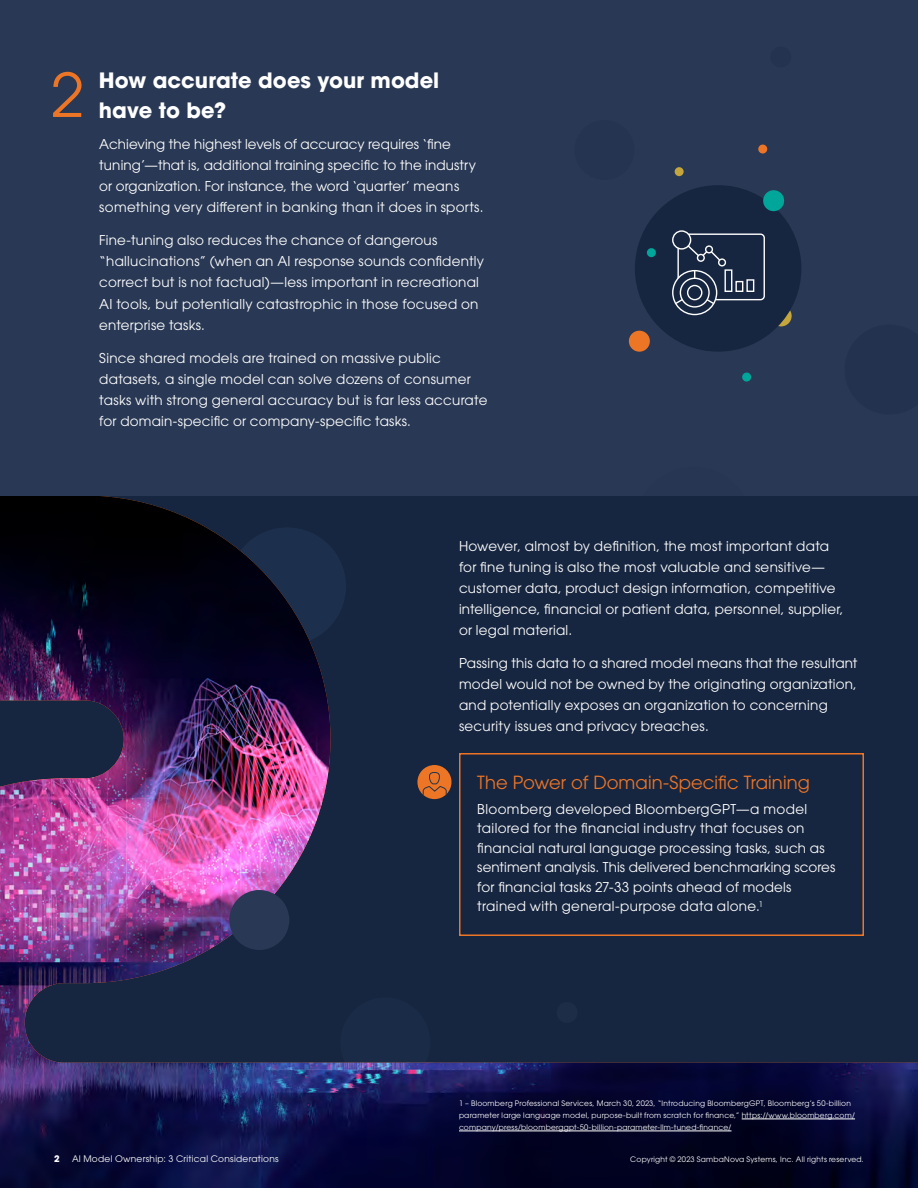
<style>
.page{position:relative;width:918px;height:1188px;background:#fff}
.page>*{position:absolute;margin:0;border:0;box-sizing:border-box;transform-origin:0 0}
.t1{font:60px "ITC Avant Garde Pro";color:#ed7526}
.t2{font:700 21px "ITC Avant Garde Pro";color:#fff}
.t3{font:18px "ITC Avant Garde Pro";letter-spacing:.005em;color:#ed7526}
.t4{font:13.5px/21px "ITC Avant Garde Pro";letter-spacing:.02em;color:#fff}
.t5{font:9px "ITC Avant Garde Pro";letter-spacing:.03em;color:#fff}
.t6{font:700 9px "ITC Avant Garde Pro";color:#fff}
.t7{font:7.5px/12px "ITC Avant Garde Pro";letter-spacing:.03em;color:#fff}
</style>
<div class="page">
<img style="left:0;top:496px;width:918px;height:692px">
<div style="left:229px;top:890px;width:60px;height:60px;background:#293854;border-radius:50%"></div>
<div style="left:557px;top:1002px;width:21px;height:21px;background:#1d2c47;border-radius:50%"></div>
<div style="left:0;top:0;width:918px;height:496px;background:#293854"></div>
<div style="left:635px;top:496px;width:117px;height:30px;background:#172640"></div>
<div style="left:459px;top:753px;width:405px;height:183px;border:2px solid #ed7526"></div>
<svg style="left:417px;top:765px;width:36px;height:36px"></svg>
<div style="left:574px;top:120px;width:60px;height:60px;background:#253450;border-radius:50%"></div>
<div style="left:770px;top:46px;width:21px;height:22px;background:#24334f;border-radius:50%"></div>
<hr style="left:742px;top:1119px;width:113px;height:1px;background:#fff">
<hr style="left:459px;top:1131px;width:273px;height:1px;background:#fff">
<svg style="left:771px;top:305px;width:21px;height:21px"></svg>
<div style="left:629px;top:331px;width:21px;height:21px;background:#ed7526;border-radius:50%"></div>
<div style="left:635px;top:185px;width:166px;height:167px;background:#172640;border-radius:50%"></div>
<div style="left:672px;top:230px;width:19px;height:20px;border:1px solid #fff;border-radius:50%"></div>
<div style="left:680px;top:278px;width:30px;height:30px;border:1px solid #fff;border-radius:50%"></div>
<div style="left:672px;top:270px;width:45px;height:45px;border:1px solid #fff;border-radius:50%"></div>
<svg style="left:674px;top:233px;width:91px;height:72px"></svg>
<div style="left:647px;top:248px;width:9px;height:9px;background:#00a699;border-radius:50%"></div>
<div style="left:742px;top:373px;width:9px;height:9px;background:#00a699;border-radius:50%"></div>
<div style="left:675px;top:167px;width:9px;height:9px;background:#c4a63d;border-radius:50%"></div>
<div style="left:763px;top:190px;width:21px;height:21px;background:#00a699;border-radius:50%"></div>
<div style="left:758px;top:145px;width:9px;height:9px;background:#ed7526;border-radius:50%"></div>
<h1 class="t1" style="left:51px;top:58px;width:35px">2</h1>
<h2 class="t2" style="left:99px;top:66px;width:342px">How accurate does your model</h2>
<h2 class="t2" style="left:99px;top:96px;width:129px">have to be?</h2>
<p class="t4" style="left:99px;top:134px;width:386px">Achieving the highest levels of accuracy requires ‘fine tuning’—that is, additional training specific to the industry or organization. For instance, the word ‘quarter’ means something very different in banking than it does in sports.</p>
<p class="t4" style="left:99px;top:230px;width:386px">Fine-tuning also reduces the chance of dangerous “hallucinations” (when an AI response sounds confidently correct but is not factual)—less important in recreational AI tools, but potentially catastrophic in those focused on enterprise tasks.</p>
<p class="t4" style="left:99px;top:347px;width:390px">Since shared models are trained on massive public datasets, a single model can solve dozens of consumer tasks with strong general accuracy but is far less accurate for domain-specific or company-specific tasks.</p>
<p class="t4" style="left:459px;top:535px;width:386px">However, almost by definition, the most important data for fine tuning is also the most valuable and sensitive— customer data, product design information, competitive intelligence, financial or patient data, personnel, supplier, or legal material.</p>
<p class="t4" style="left:459px;top:652px;width:400px">Passing this data to a shared model means that the resultant model would not be owned by the originating organization, and potentially exposes an organization to concerning security issues and privacy breaches.</p>
<h3 class="t3" style="left:477px;top:771px;width:334px">The Power of Domain-Specific Training</h3>
<p class="t4" style="left:477px;top:799px;width:359px;line-height:19.5px">Bloomberg developed BloombergGPT—a model tailored for the financial industry that focuses on financial natural language processing tasks, such as sentiment analysis. This delivered benchmarking scores for financial tasks 27-33 points ahead of models trained with general-purpose data alone.<sup>1</sup></p>
<p class="t6" style="left:54px;top:1152px;width:7px">2</p>
<p class="t5" style="left:72px;top:1153px;width:208px">AI Model Ownership: 3 Critical Considerations</p>
<p class="t7" style="left:459px;top:1097px;width:398px">1 – Bloomberg Professional Services, March 30, 2023, “Introducing BloombergGPT, Bloomberg’s 50-billion parameter large language model, purpose-built from scratch for finance,” https://www.bloomberg.com/ company/press/bloomberggpt-50-billion-parameter-llm-tuned-finance/</p>
<p class="t7" style="left:630px;top:1153px;width:235px">Copyright © 2023 SambaNova Systems, Inc. All rights reserved.</p>
</div>
